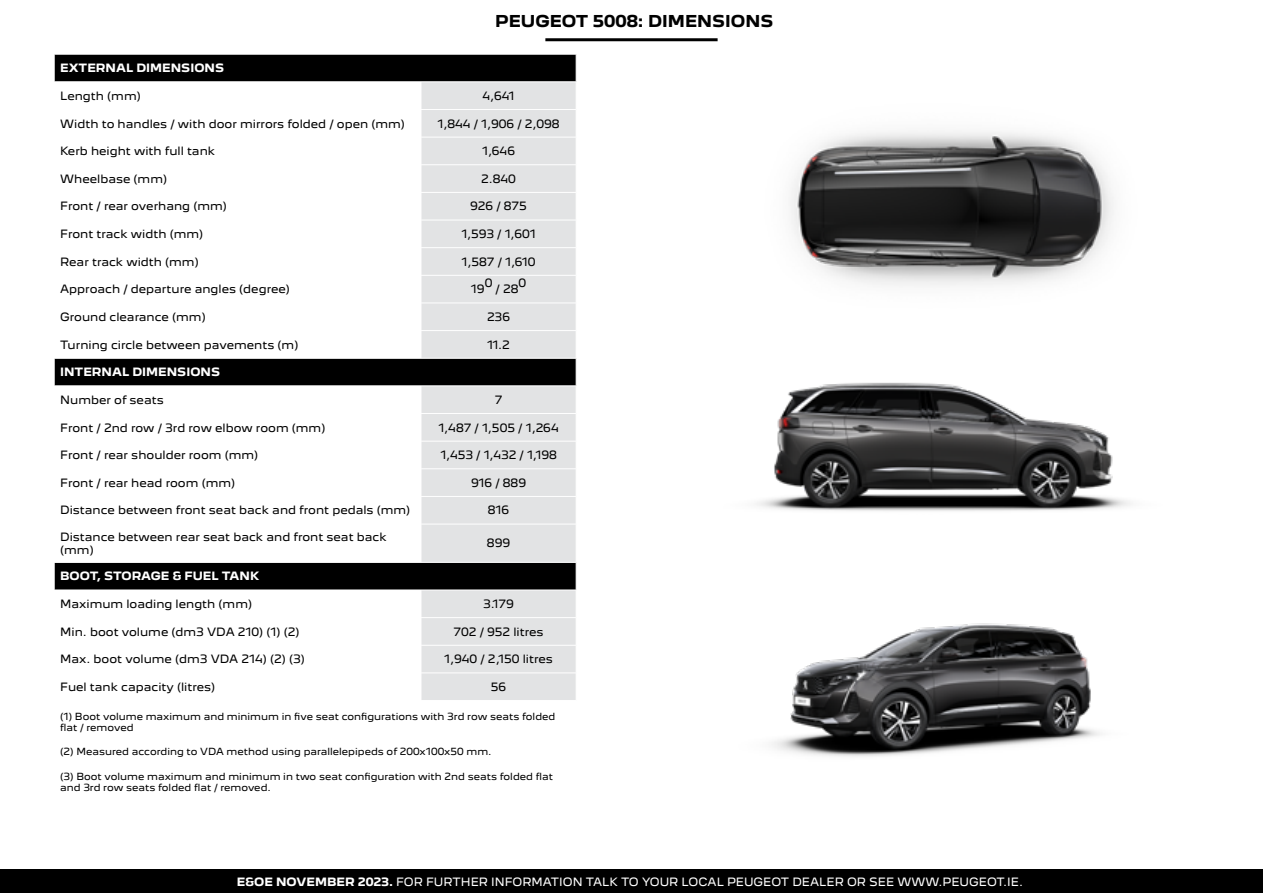
<style>
.page{position:relative;width:1263px;height:893px;background:#fff}
.page>*{position:absolute;margin:0;border:0;box-sizing:border-box;transform-origin:0 0}
.t1{font:700 15px "Peugeot New";color:#000}
.t2{font:10.5px/12.6px "Peugeot New";color:#000}
.t3{font:10.5px "Peugeot New";color:#fff}
.t4{font:700 10.5px "Peugeot New";color:#fff}
.t5{font:9px/10.8px "Peugeot New";color:#000}
.s1{font-weight:700}
</style>
<div class="page">
<div style="left:55px;top:55px;width:521px;height:27px;background:#000"></div>
<svg style="left:421px;top:83px;width:155px;height:617px;background:#cecfcf"></svg>
<div style="left:55px;top:359px;width:366px;height:27px;background:#000"></div>
<div style="left:55px;top:563px;width:366px;height:27px;background:#000"></div>
<hr style="left:421px;top:109px;width:155px;height:1px;background:#fff">
<hr style="left:421px;top:137px;width:155px;height:1px;background:#fff">
<hr style="left:421px;top:164px;width:155px;height:1px;background:#fff">
<hr style="left:421px;top:192px;width:155px;height:1px;background:#fff">
<hr style="left:421px;top:220px;width:155px;height:1px;background:#fff">
<hr style="left:421px;top:247px;width:155px;height:1px;background:#fff">
<hr style="left:421px;top:275px;width:155px;height:1px;background:#fff">
<hr style="left:421px;top:303px;width:155px;height:1px;background:#fff">
<hr style="left:421px;top:330px;width:155px;height:1px;background:#fff">
<svg style="left:421px;top:82px;width:1px;height:276px"></svg>
<hr style="left:421px;top:358px;width:155px;height:1px;background:#fff">
<hr style="left:421px;top:386px;width:155px;height:1px;background:#fff">
<hr style="left:421px;top:413px;width:155px;height:1px;background:#fff">
<hr style="left:421px;top:441px;width:155px;height:1px;background:#fff">
<hr style="left:421px;top:469px;width:155px;height:1px;background:#fff">
<svg style="left:54px;top:54px;width:1px;height:332px"></svg>
<hr style="left:421px;top:496px;width:155px;height:1px;background:#fff">
<svg style="left:421px;top:386px;width:1px;height:138px"></svg>
<svg style="left:576px;top:54px;width:1px;height:332px"></svg>
<hr style="left:421px;top:524px;width:155px;height:1px;background:#fff">
<hr style="left:421px;top:524px;width:1px;height:38px;background:#fff">
<hr style="left:421px;top:562px;width:155px;height:1px;background:#fff">
<hr style="left:421px;top:590px;width:155px;height:1px;background:#fff">
<hr style="left:421px;top:617px;width:155px;height:1px;background:#fff">
<hr style="left:421px;top:645px;width:155px;height:1px;background:#fff">
<svg style="left:54px;top:563px;width:1px;height:27px"></svg>
<hr style="left:421px;top:673px;width:155px;height:1px;background:#fff">
<svg style="left:421px;top:591px;width:1px;height:109px"></svg>
<svg style="left:576px;top:562px;width:1px;height:28px"></svg>
<img style="left:771px;top:623px;width:329px;height:134px">
<img style="left:790px;top:131px;width:324px;height:155px">
<img style="left:756px;top:382px;width:375px;height:129px">
<hr style="left:545px;top:38px;width:173px;height:3px;background:#000">
<div style="left:0;top:870px;width:1263px;height:23px;background:#000"></div>
<h1 class="t1" style="left:495px;top:9px;width:279px">PEUGEOT 5008: DIMENSIONS</h1>
<p class="t4" style="left:60px;top:59px;width:165px">EXTERNAL DIMENSIONS</p>
<p class="t2" style="left:60px;top:88px;width:82px">Length (mm)</p>
<p class="t2" style="left:483px;top:88px;width:33px">4,641</p>
<p class="t2" style="left:60px;top:116px;width:346px">Width to handles / with door mirrors folded / open (mm)</p>
<p class="t2" style="left:437px;top:116px;width:124px">1,844 / 1,906 / 2,098</p>
<p class="t2" style="left:60px;top:144px;width:157px">Kerb height with full tank</p>
<p class="t2" style="left:482px;top:144px;width:34px">1,646</p>
<p class="t2" style="left:60px;top:171px;width:108px">Wheelbase (mm)</p>
<p class="t2" style="left:481px;top:171px;width:36px">2.840</p>
<p class="t2" style="left:60px;top:199px;width:168px">Front / rear overhang (mm)</p>
<p class="t2" style="left:470px;top:199px;width:58px">926 / 875</p>
<p class="t2" style="left:60px;top:227px;width:145px">Front track width (mm)</p>
<p class="t2" style="left:461px;top:227px;width:76px">1,593 / 1,601</p>
<p class="t2" style="left:60px;top:254px;width:140px">Rear track width (mm)</p>
<p class="t2" style="left:461px;top:254px;width:76px">1,587 / 1,610</p>
<p class="t2" style="left:60px;top:282px;width:231px">Approach / departure angles (degree)</p>
<p class="t2" style="left:471px;top:282px;width:15px">19</p>
<p class="t2" style="left:485px;top:276px;width:9px">0</p>
<p class="t2" style="left:518px;top:276px;width:9px">0</p>
<p class="t2" style="left:495px;top:282px;width:24px">/ 28</p>
<p class="t2" style="left:60px;top:310px;width:147px">Ground clearance (mm)</p>
<p class="t2" style="left:487px;top:310px;width:25px">236</p>
<p class="t2" style="left:60px;top:337px;width:240px">Turning circle between pavements (m)</p>
<p class="t2" style="left:487px;top:337px;width:24px">11.2</p>
<p class="t4" style="left:60px;top:363px;width:161px">INTERNAL DIMENSIONS</p>
<p class="t2" style="left:60px;top:393px;width:105px">Number of seats</p>
<p class="t2" style="left:495px;top:393px;width:9px">7</p>
<p class="t2" style="left:60px;top:420px;width:267px">Front / 2nd row / 3rd row elbow room (mm)</p>
<p class="t2" style="left:438px;top:420px;width:122px">1,487 / 1,505 / 1,264</p>
<p class="t2" style="left:60px;top:448px;width:200px">Front / rear shoulder room (mm)</p>
<p class="t2" style="left:440px;top:448px;width:118px">1,453 / 1,432 / 1,198</p>
<p class="t2" style="left:60px;top:475px;width:176px">Front / rear head room (mm)</p>
<p class="t2" style="left:471px;top:475px;width:57px">916 / 889</p>
<p class="t2" style="left:60px;top:503px;width:352px">Distance between front seat back and front pedals (mm)</p>
<p class="t2" style="left:488px;top:503px;width:23px">816</p>
<p class="t2" style="left:60px;top:530px;width:328px">Distance between rear seat back and front seat back (mm)</p>
<p class="t2" style="left:487px;top:536px;width:25px">899</p>
<p class="t4" style="left:60px;top:567px;width:201px">BOOT, STORAGE &amp; FUEL TANK</p>
<p class="t2" style="left:60px;top:597px;width:193px">Maximum loading length (mm)</p>
<p class="t2" style="left:483px;top:597px;width:32px">3.179</p>
<p class="t2" style="left:60px;top:624px;width:241px">Min. boot volume (dm3 VDA 210) (1) (2)</p>
<p class="t2" style="left:454px;top:624px;width:91px">702 / 952 litres</p>
<p class="t2" style="left:60px;top:652px;width:246px">Max. boot volume (dm3 VDA 214) (2) (3)</p>
<p class="t2" style="left:444px;top:652px;width:110px">1,940 / 2,150 litres</p>
<p class="t2" style="left:60px;top:679px;width:157px">Fuel tank capacity (litres)</p>
<p class="t2" style="left:491px;top:679px;width:17px">56</p>
<p class="t5" style="left:60px;top:710px;width:497px">(1) Boot volume maximum and minimum in five seat configurations with 3rd row seats folded flat / removed</p>
<p class="t5" style="left:60px;top:746px;width:433px">(2) Measured according to VDA method using parallelepipeds of 200x100x50 mm.</p>
<p class="t5" style="left:60px;top:770px;width:494px">(3) Boot volume maximum and minimum in two seat configuration with 2nd seats folded flat and 3rd row seats folded flat / removed.</p>
<p class="t3" style="left:237px;top:873px;width:787px"><span class="s1">E&amp;OE NOVEMBER 2023.</span> FOR FURTHER INFORMATION TALK TO YOUR LOCAL PEUGEOT DEALER OR SEE WWW.PEUGEOT.IE.</p>
</div>
